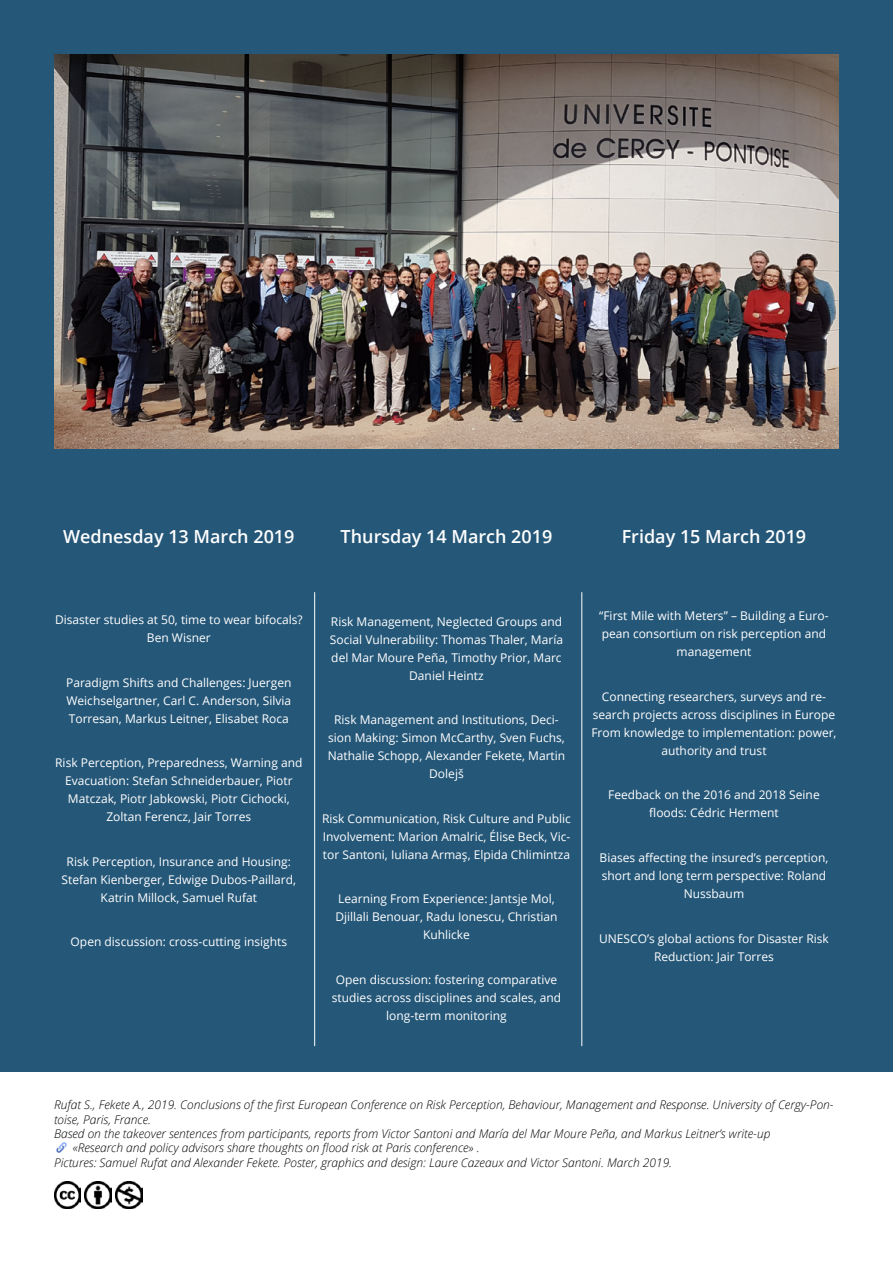
<style>
.page{position:relative;width:893px;height:1263px;background:#fff}
.page>*{position:absolute;margin:0;border:0;box-sizing:border-box;transform-origin:0 0}
.t1{font:600 18px "Open Sans";color:#fff}
.t2{font:12px/18px "Open Sans";color:#fff;text-align:center}
.t3{font:italic 300 12px "Open Sans";color:#020203}
</style>
<div class="page">
<div style="left:0;top:0;width:893px;height:1071px;background:#255778"></div>
<img style="left:54px;top:54px;width:785px;height:395px">
<hr style="left:314px;top:592px;width:1px;height:454px;background:#fff">
<hr style="left:581px;top:592px;width:1px;height:454px;background:#fff">
<img style="left:54px;top:1181px;width:27px;height:27px">
<img style="left:85px;top:1181px;width:27px;height:27px">
<img style="left:115px;top:1181px;width:27px;height:27px">
<img style="left:56px;top:1142px;width:11px;height:11px">
<h1 class="t1" style="left:63px;top:524px;width:233px">Wednesday 13 March 2019</h1>
<h1 class="t1" style="left:341px;top:524px;width:213px">Thursday 14 March 2019</h1>
<h1 class="t1" style="left:622px;top:524px;width:186px">Friday 15 March 2019</h1>
<p class="t2" style="left:55px;top:610px;width:249px">Disaster studies at 50, time to wear bifocals?<br>Ben Wisner</p>
<p class="t2" style="left:66px;top:673px;width:227px;text-align:justify">Paradigm Shifts and Challenges: Juergen Weichselgartner, Carl C. Anderson, Silvia Torresan, Markus Leitner, Elisabet Roca</p>
<p class="t2" style="left:55px;top:753px;width:249px">Risk Perception, Preparedness, Warning and Evacuation: Stefan Schneiderbauer, Piotr Matczak, Piotr Jabkowski, Piotr Cichocki, Zoltan Ferencz, Jair Torres</p>
<p class="t2" style="left:62px;top:852px;width:236px">Risk Perception, Insurance and Housing:<br>Stefan Kienberger, Edwige Dubos-Paillard,<br>Katrin Millock, Samuel Rufat</p>
<p class="t2" style="left:71px;top:932px;width:218px">Open discussion: cross-cutting insights</p>
<p class="t2" style="left:330px;top:612px;width:235px">Risk Management, Neglected Groups and Social Vulnerability: Thomas Thaler, María del Mar Moure Peña, Timothy Prior, Marc Daniel Heintz</p>
<p class="t2" style="left:328px;top:711px;width:239px">Risk Management and Institutions, Deci&shy;sion Making: Simon McCarthy, Sven Fuchs, Nathalie Schopp, Alexander Fekete, Martin Dolejš</p>
<p class="t2" style="left:322px;top:809px;width:251px;text-align:justify">Risk Communication, Risk Culture and Public Involvement: Marion Amalric, Élise Beck, Vic&shy;tor Santoni, Iuliana Armaş, Elpida Chlimintza</p>
<p class="t2" style="left:335px;top:890px;width:224px">Learning From Experience: Jantsje Mol,<br>Djillali Benouar, Radu Ionescu, Christian<br>Kuhlicke</p>
<p class="t2" style="left:332px;top:970px;width:231px">Open discussion: fostering comparative studies across disciplines and scales, and long-term monitoring</p>
<p class="t2" style="left:599px;top:607px;width:231px">“First Mile with Meters” – Building a Euro&shy;pean consortium on risk perception and management</p>
<p class="t2" style="left:591px;top:687px;width:247px">Connecting researchers, surveys and re&shy;search projects across disciplines in Europe From knowledge to implementation: power, authority and trust</p>
<p class="t2" style="left:608px;top:786px;width:213px">Feedback on the 2016 and 2018 Seine floods: Cédric Herment</p>
<p class="t2" style="left:600px;top:848px;width:230px">Biases affecting the insured’s perception, short and long term perspective: Roland<br>Nussbaum</p>
<p class="t2" style="left:599px;top:929px;width:231px">UNESCO’s global actions for Disaster Risk<br>Reduction: Jair Torres</p>
<p class="t3" style="left:54px;top:1096px;width:781px">Rufat S., Fekete A., 2019. Conclusions of the first European Conference on Risk Perception, Behaviour, Management and Response. University of Cergy-Pon-</p>
<p class="t3" style="left:54px;top:1111px;width:99px">toise, Paris, France.</p>
<p class="t3" style="left:54px;top:1125px;width:718px">Based on the takeover sentences from participants, reports from Victor Santoni and María del Mar Moure Peña, and Markus Leitner’s write-up</p>
<p class="t3" style="left:73px;top:1140px;width:408px">«Research and policy advisors share thoughts on flood risk at Paris conference» .</p>
<p class="t3" style="left:54px;top:1154px;width:620px">Pictures: Samuel Rufat and Alexander Fekete. Poster, graphics and design: Laure Cazeaux and Victor Santoni. March 2019.</p>
</div>
